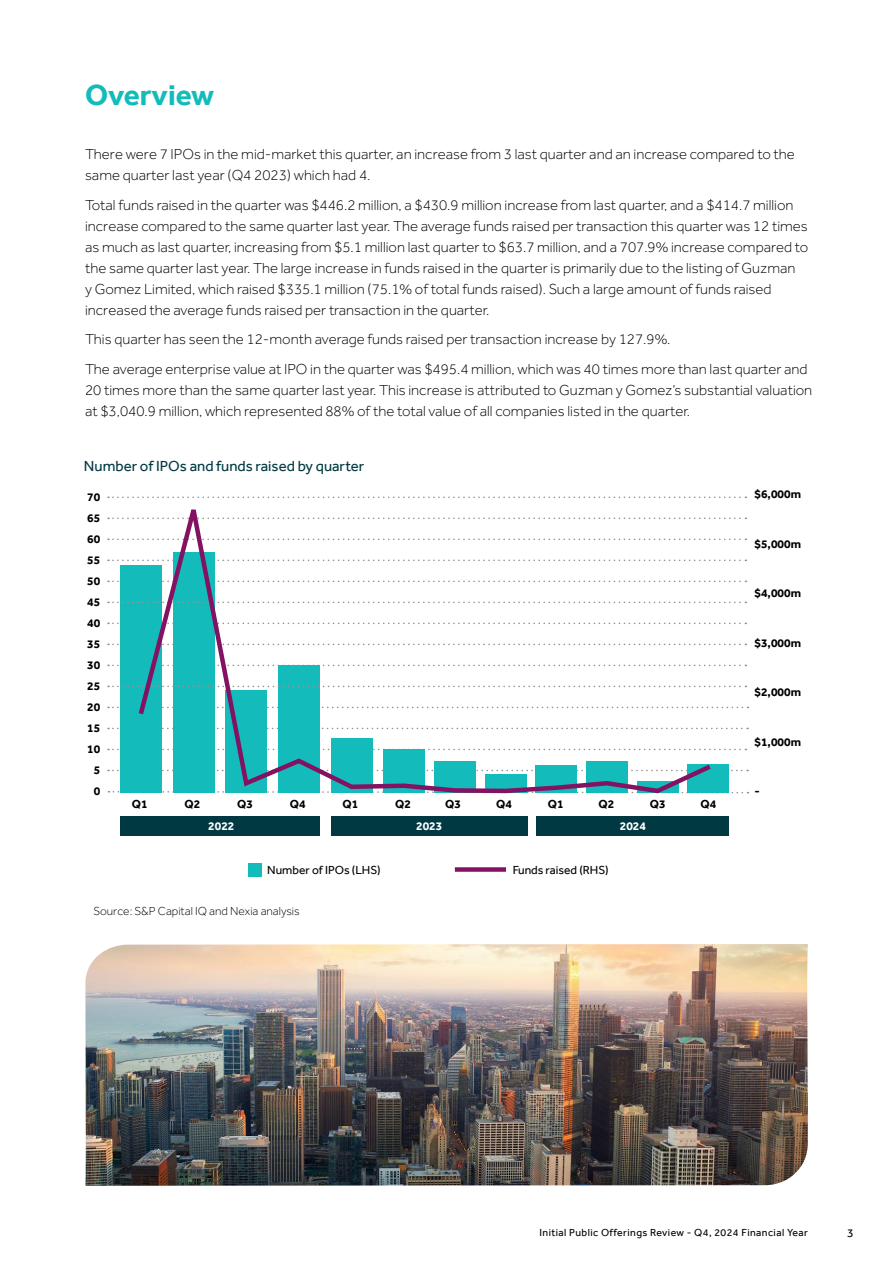
<style>
.page{position:relative;width:893px;height:1263px;background:#fff}
.page>*{position:absolute;margin:0;border:0;box-sizing:border-box;transform-origin:0 0}
.t1{font:700 30px "Effra";color:#14bbbb}
.t2{font:300 15px/21px "Effra";color:#000}
.t3{font:15px "Effra";color:#003942}
.t4{font:700 12px/21px "Effra";color:#000;text-align:center}
.t5{font:300 12px "Effra";color:#000}
.t6{font:12px "Effra";color:#000}
.t7{font:700 12px "Effra";color:#fff}
.t8{font:10.5px "Effra";letter-spacing:.04em;color:#000}
</style>
<div class="page">
<img style="left:85px;top:944px;width:723px;height:242px">
<svg style="left:108px;top:559px;width:638px;height:2px"></svg>
<svg style="left:108px;top:622px;width:638px;height:2px"></svg>
<svg style="left:108px;top:665px;width:638px;height:1px"></svg>
<svg style="left:108px;top:728px;width:640px;height:1px"></svg>
<svg style="left:108px;top:791px;width:640px;height:3px"></svg>
<svg style="left:108px;top:770px;width:640px;height:1px"></svg>
<svg style="left:108px;top:517px;width:638px;height:2px"></svg>
<svg style="left:108px;top:538px;width:638px;height:2px"></svg>
<svg style="left:108px;top:580px;width:638px;height:2px"></svg>
<svg style="left:108px;top:644px;width:638px;height:1px"></svg>
<svg style="left:108px;top:707px;width:640px;height:1px"></svg>
<svg style="left:108px;top:749px;width:638px;height:1px"></svg>
<div style="left:249px;top:862px;width:13px;height:14px;background:#14bbbb"></div>
<div style="left:455px;top:867px;width:51px;height:5px;background:#841262"></div>
<div style="left:123px;top:816px;width:197px;height:20px;background:#003942"></div>
<div style="left:331px;top:816px;width:196px;height:20px;background:#003942"></div>
<div style="left:537px;top:816px;width:192px;height:20px;background:#003942"></div>
<div style="left:120px;top:565px;width:42px;height:227px;background:#14bbbb"></div>
<svg style="left:108px;top:686px;width:638px;height:1px"></svg>
<svg style="left:108px;top:601px;width:638px;height:2px"></svg>
<svg style="left:108px;top:496px;width:638px;height:2px"></svg>
<div style="left:687px;top:764px;width:42px;height:29px;background:#14bbbb"></div>
<svg style="left:135px;top:496px;width:581px;height:298px"></svg>
<h1 class="t1" style="left:85px;top:77px;width:131px">Overview</h1>
<p class="t2" style="left:85px;top:144px;width:711px">There were 7 IPOs in the mid-market this quarter, an increase from 3 last quarter and an increase compared to the same quarter last year (Q4 2023) which had 4.</p>
<p class="t2" style="left:85px;top:194px;width:725px">Total funds raised in the quarter was $446.2 million, a $430.9 million increase from last quarter, and a $414.7 million increase compared to the same quarter last year. The average funds raised per transaction this quarter was 12 times as much as last quarter, increasing from $5.1 million last quarter to $63.7 million, and a 707.9% increase compared to the same quarter last year. The large increase in funds raised in the quarter is primarily due to the listing of Guzman<br>y Gomez Limited, which raised $335.1 million (75.1% of total funds raised). Such a large amount of funds raised increased the average funds raised per transaction in the quarter.</p>
<p class="t2" style="left:85px;top:324px;width:724px;line-height:29.5px">This quarter has seen the 12-month average funds raised per transaction increase by 127.9%.<br>The average enterprise value at IPO in the quarter was $495.4 million, which was 40 times more than last quarter and</p>
<p class="t2" style="left:85px;top:379px;width:729px">20 times more than the same quarter last year. This increase is attributed to Guzman y Gomez’s substantial valuation at $3,040.9 million, which represented 88% of the total value of all companies listed in the quarter.</p>
<p class="t3" style="left:84px;top:457px;width:282px">Number of IPOs and funds raised by quarter</p>
<p class="t4" style="left:87px;top:486px;width:15px">70<br>65<br>60<br>55<br>50<br>45<br>40<br>35<br>30<br>25<br>20<br>15<br>10<br>5<br>0</p>
<p class="t4" style="left:132px;top:793px;width:17px">Q1</p>
<p class="t4" style="left:185px;top:793px;width:17px">Q2</p>
<p class="t4" style="left:237px;top:793px;width:17px">Q3</p>
<p class="t4" style="left:290px;top:793px;width:17px">Q4</p>
<p class="t4" style="left:343px;top:793px;width:17px">Q1</p>
<p class="t4" style="left:395px;top:793px;width:17px">Q2</p>
<p class="t4" style="left:445px;top:794px;width:17px">Q3</p>
<p class="t4" style="left:496px;top:794px;width:17px">Q4</p>
<p class="t4" style="left:548px;top:794px;width:17px">Q1</p>
<p class="t4" style="left:598px;top:793px;width:17px">Q2</p>
<p class="t4" style="left:650px;top:793px;width:17px">Q3</p>
<p class="t4" style="left:701px;top:793px;width:17px">Q4</p>
<p class="t7" style="left:208px;top:819px;width:28px">2022</p>
<p class="t7" style="left:416px;top:819px;width:28px">2023</p>
<p class="t7" style="left:620px;top:819px;width:28px">2024</p>
<p class="t6" style="left:267px;top:863px;width:115px">Number of IPOs (LHS)</p>
<p class="t6" style="left:513px;top:863px;width:98px">Funds raised (RHS)</p>
<p class="t5" style="left:94px;top:904px;width:208px">Source: S&amp;P Capital IQ and Nexia analysis</p>
<p class="t4" style="left:755px;top:484px;width:48px">$6,000m</p>
<p class="t4" style="left:755px;top:533px;width:48px">$5,000m</p>
<p class="t4" style="left:755px;top:583px;width:48px">$4,000m</p>
<p class="t4" style="left:755px;top:632px;width:48px">$3,000m</p>
<p class="t4" style="left:755px;top:682px;width:48px">$2,000m</p>
<p class="t4" style="left:755px;top:731px;width:48px">$1,000m</p>
<p class="t4" style="left:755px;top:781px;width:7px">-</p>
<p class="t8" style="left:539px;top:1226px;width:270px">Initial Public Offerings Review - Q4, 2024 Financial Year</p>
<p class="t6" style="left:847px;top:1226px;width:8px">3</p>
</div>
